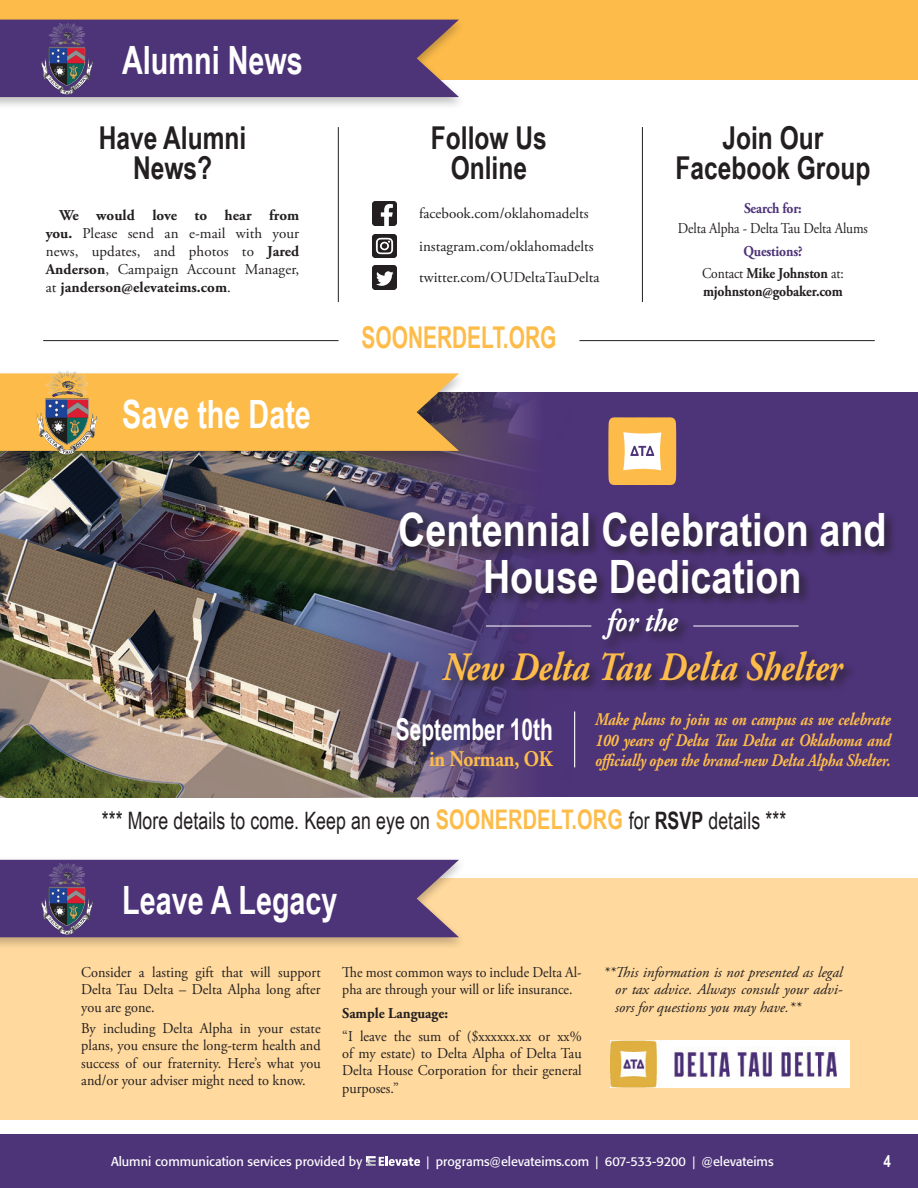
<style>
.page{position:relative;width:918px;height:1188px;background:#fff}
.page>*{position:absolute;margin:0;border:0;box-sizing:border-box;transform-origin:0 0}
.Headers{font:700 46.05px/47.4px "Arial Narrow";color:#fff;text-align:center}
.Headers-2{font:italic 700 40.2px "Adobe Garamond Pro";color:#fdbc4a;scale:.85 1}
.Headers-3{font:700 39px "Arial Narrow";color:#fff;scale:.9 1}
.Headers-4{font:italic 700 31.65px "Adobe Garamond Pro";color:#fff;scale:.85 1}
.Headers-5{font:700 31.5px/30px "Arial Narrow";color:#231f20;text-align:center;scale:.95 1}
.Headers-6{font:700 30px "Arial Narrow";color:#fdbc4a;scale:.85 1}
.Headers-7{font:700 30px "Arial Narrow";color:#fff;scale:.85 1}
.Headers-8{font:24px "Arial Narrow";letter-spacing:.005em;color:#231f20;scale:.9 1}
.Body{font:700 22.35px "Adobe Garamond Pro";letter-spacing:-.01em;color:#fdbc4a;scale:.87 1}
.Body-2{font:italic 700 17.7px/20.7px "Adobe Garamond Pro";letter-spacing:-.01em;color:#fdbc4a;text-align:justify;scale:.85 1}
.Headers-9{font:700 16.5px "Arial Narrow";color:#fff}
.Body-3{font:15px/17.2px "Adobe Garamond Pro";color:#231f20;text-align:justify;scale:.95 1}
.Body-4{font:15px/18px "Adobe Garamond Pro";color:#231f20;text-align:justify}
.Body-5{font:italic 15px/17.2px "Adobe Garamond Pro";color:#231f20;text-align:justify}
.Body-6{font:15px/17.2px "Adobe Garamond Pro";color:#231f20;scale:.93 1}
.Body-7{font:700 15px/17.2px "Adobe Garamond Pro";letter-spacing:-.01em;color:#231f20;scale:.91 1}
.Body-8{font:15px "Adobe Garamond Pro";color:#231f20;scale:.9 1}
.Body-9{font:700 15px "Adobe Garamond Pro";letter-spacing:-.01em;color:#4d3378;scale:.9 1}
.Body-10{font:700 15px "Adobe Garamond Pro";letter-spacing:-.01em;color:#231f20;scale:.95 1}
.paragraph{font:12.75px "Formata";color:#fff}
.s1{font-weight:400}
.s2{font-weight:700}
.s3{font-weight:700;font-size:27px;color:#fdbc4a}
</style>
<div class="page">
<div style="left:0;top:392px;width:918px;height:405px;background:#4d3378"></div>
<div style="left:0;top:879px;width:918px;height:241px;background:#ffd99d"></div>
<div style="left:0;top:0;width:918px;height:80px;background:#fdbc4a"></div>
<div style="left:0;top:16px;width:467px;height:94px;background:#231f20;opacity:.28"></div>
<svg style="left:0;top:20px;width:459px;height:77px;background:#563a76"></svg>
<img style="left:373px;top:202px;width:23px;height:23px">
<img style="left:373px;top:234px;width:23px;height:24px">
<img style="left:373px;top:266px;width:23px;height:23px">
<div style="left:0;top:1134px;width:918px;height:54px;background:#4d3378"></div>
<svg style="left:366px;top:1156px;width:54px;height:10px"></svg>
<img style="left:0;top:392px;width:571px;height:405px">
<div style="left:397px;top:510px;width:499px;height:97px;background:#231f20;opacity:.75"></div>
<hr style="left:574px;top:711px;width:1px;height:56px;background:#fff">
<img style="left:48px;top:22px;width:29px;height:64px">
<hr style="left:338px;top:127px;width:1px;height:175px;background:#231f20">
<hr style="left:642px;top:127px;width:1px;height:175px;background:#231f20">
<hr style="left:43px;top:340px;width:296px;height:1px;background:#231f20">
<hr style="left:579px;top:340px;width:296px;height:1px;background:#231f20">
<div style="left:0;top:370px;width:467px;height:94px;background:#231f20;opacity:.28"></div>
<svg style="left:0;top:373px;width:459px;height:78px;background:#f2b54d"></svg>
<img style="left:45px;top:370px;width:34px;height:75px">
<div style="left:0;top:856px;width:467px;height:94px;background:#231f20;opacity:.28"></div>
<svg style="left:0;top:860px;width:459px;height:77px;background:#563c7a"></svg>
<img style="left:48px;top:863px;width:29px;height:64px">
<div style="left:441px;top:649px;width:415px;height:44px;background:#231f20;opacity:.75"></div>
<div style="left:601px;top:607px;width:90px;height:45px;background:#231f20;opacity:.75"></div>
<svg style="left:608px;top:417px;width:68px;height:68px;background:#f5c77a"></svg>
<div style="left:610px;top:1040px;width:240px;height:48px;background:#fff"></div>
<img style="left:610px;top:1040px;width:227px;height:48px">
<hr style="left:486px;top:626px;width:105px;height:1px;background:#fff">
<hr style="left:693px;top:626px;width:106px;height:1px;background:#fff">
<p class="Headers-3" style="left:122px;top:31px;width:202px">Alumni News</p>
<p class="Headers-5" style="left:99px;top:121px;width:157px">Have Alumni<br>News?</p>
<p class="Headers-5" style="left:431px;top:121px;width:123px">Follow Us<br>Online</p>
<p class="Headers-5" style="left:675px;top:121px;width:207px">Join Our<br>Facebook Group</p>
<p class="Body-9" style="left:744px;top:199px;width:66px">Search for:</p>
<p class="Body-8" style="left:678px;top:219px;width:213px">Delta Alpha - Delta Tau Delta Alums</p>
<p class="Body-9" style="left:743px;top:242px;width:67px">Questions?</p>
<p class="Body-7" style="left:702px;top:265px;width:157px"><span class="s1">Contact</span> Mike Johnston <span class="s1">at: </span>mjohnston@gobaker.com</p>
<p class="Body-4" style="left:419px;top:205px;width:171px">facebook.com/oklahomadelts</p>
<p class="Body-4" style="left:419px;top:237px;width:176px">instagram.com/oklahomadelts</p>
<p class="Body-4" style="left:419px;top:269px;width:182px">twitter.com/OUDeltaTauDelta</p>
<p class="Body-4" style="left:46px;top:207px;width:255px;text-indent:14px"><span class="s2">We would love to hear from you.</span> Please send an e-mail with your news, updates, and photos to <span class="s2">Jared Anderson</span>, Campaign Account Manager, at <span class="s2">janderson@elevateims.com</span>.</p>
<p class="Headers-3" style="left:122px;top:385px;width:211px">Save the Date</p>
<p class="Headers-6" style="left:362px;top:314px;width:231px">SOONERDELT.ORG</p>
<p class="Headers" style="left:398px;top:504px;width:490px">Centennial Celebration and<br>House Dedication</p>
<p class="Headers-4" style="left:607px;top:603px;width:85px">for the</p>
<p class="Headers-2" style="left:443px;top:644px;width:471px">New Delta Tau Delta Shelter</p>
<p class="Body-2" style="left:595px;top:710px;width:349px">Make plans to join us on campus as we celebrate 100 years of Delta Tau Delta at Oklahoma and officially open the brand-new Delta Alpha Shelter.</p>
<p class="Headers-8" style="left:102px;top:803px;width:762px">*** More details to come. Keep an eye on <span class="s3">SOONERDELT.ORG</span> for <span class="s2">RSVP</span> details ***</p>
<p class="Headers-7" style="left:396px;top:707px;width:186px">September 10th</p>
<p class="Body" style="left:429px;top:746px;width:144px">in Norman, OK</p>
<p class="Headers-3" style="left:122px;top:871px;width:241px">Leave A Legacy</p>
<p class="Body-3" style="left:81px;top:964px;width:254px">Consider a lasting gift that will support Delta Tau Delta – Delta Alpha long after you are gone.</p>
<p class="Body-3" style="left:81px;top:1020px;width:253px">By including Delta Alpha in your estate plans, you ensure the long-term health and success of our fraternity. Here’s what you and/or your adviser might need to know.</p>
<p class="Body-6" style="left:342px;top:964px;width:259px">The most common ways to include Delta Al&shy;pha are through your will or life insurance.</p>
<p class="Body-10" style="left:342px;top:1005px;width:113px">Sample Language:</p>
<p class="Body-3" style="left:342px;top:1028px;width:254px">“I leave the sum of ($xxxxxx.xx or xx% of my estate) to Delta Alpha of Delta Tau Delta House Corporation for their general purposes.”</p>
<p class="Body-5" style="left:615px;top:964px;width:229px;text-indent:-12px">**This information is not presented as legal or tax advice. Always consult your advi&shy;sors for questions you may have.**</p>
<p class="paragraph" style="left:111px;top:1154px;width:253px">Alumni communication services provided by</p>
<p class="paragraph" style="left:426px;top:1154px;width:349px">| programs@elevateims.com | 607-533-9200 | @elevateims</p>
<p class="Headers-9" style="left:884px;top:1148px;width:9px">4</p>
</div>
